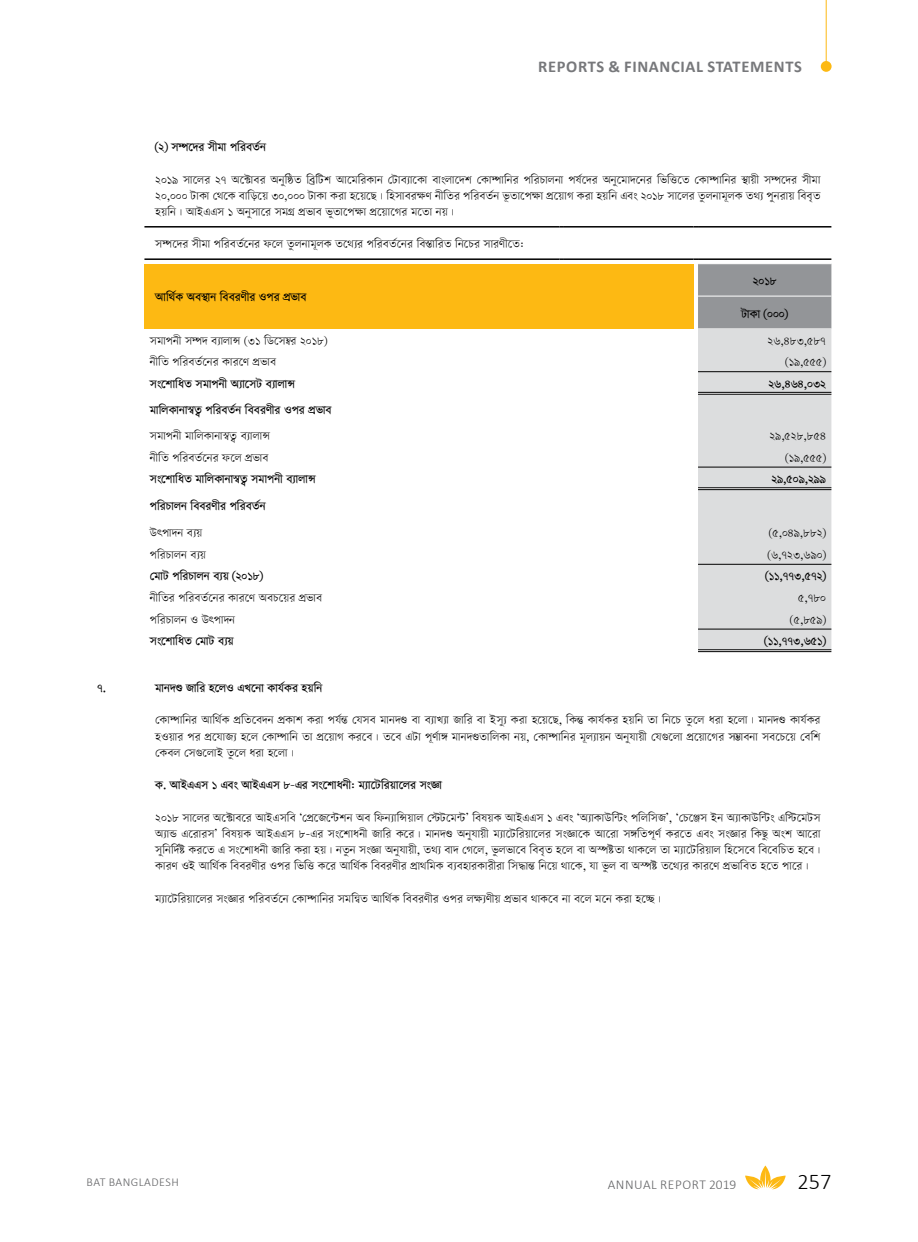
<style>
.page{position:relative;width:918px;height:1242px;background:#fff}
.page>*{position:absolute;margin:0;border:0;box-sizing:border-box;transform-origin:0 0}
.t1{font:300 22.5px "Calibri";color:#000}
.t2{font:700 16.5px "Calibri";letter-spacing:.04em;color:#77787b}
.t3{font:13.5px/16.2px "Tangon MJ";color:#000;text-align:justify}
.t4{font:700 13.5px "Tangon MJ";color:#000}
.t5{font:300 13.5px "Calibri";letter-spacing:.04em;color:#636466}
.t6{font:300 12px "Calibri";letter-spacing:.04em;color:#636466}
</style>
<div class="page">
<hr style="left:826px;top:0;width:1px;height:71px;background:#fdb913">
<div style="left:821px;top:61px;width:11px;height:11px;background:#fdb913;border-radius:50%"></div>
<svg style="left:745px;top:1166px;width:41px;height:23px"></svg>
<div style="left:144px;top:264px;width:550px;height:64px;background:#fdb913"></div>
<hr style="left:144px;top:226px;width:415px;height:2px;background:#000">
<hr style="left:564px;top:226px;width:130px;height:2px;background:#000">
<hr style="left:698px;top:226px;width:133px;height:2px;background:#000">
<hr style="left:144px;top:258px;width:415px;height:2px;background:#000">
<hr style="left:564px;top:258px;width:130px;height:2px;background:#000">
<svg style="left:694px;top:258px;width:137px;height:392px;background:#cfd1d2"></svg>
<hr style="left:698px;top:258px;width:133px;height:2px;background:#000">
<hr style="left:698px;top:263px;width:133px;height:1px;background:#fff">
<hr style="left:698px;top:296px;width:133px;height:1px;background:#fff">
<hr style="left:698px;top:371px;width:133px;height:1px;background:#000">
<hr style="left:698px;top:392px;width:133px;height:1px;background:#000">
<hr style="left:698px;top:394px;width:133px;height:1px;background:#000">
<hr style="left:698px;top:467px;width:133px;height:1px;background:#000">
<hr style="left:698px;top:488px;width:133px;height:1px;background:#000">
<hr style="left:698px;top:489px;width:133px;height:1px;background:#000">
<hr style="left:698px;top:629px;width:133px;height:1px;background:#000">
<hr style="left:698px;top:650px;width:133px;height:1px;background:#000">
<hr style="left:698px;top:651px;width:133px;height:1px;background:#000">
<hr style="left:698px;top:564px;width:133px;height:1px;background:#000">
<p class="t2" style="left:538px;top:56px;width:265px">REPORTS &amp; FINANCIAL STATEMENTS</p>
<p class="t4" style="left:155px;top:140px;width:112px">(2) M¤Ú‡`I MXGV CWIEZ©B</p>
<p class="t3" style="left:155px;top:172px;width:667px">2019 MV‡JI 27 A‡±VEI ABYWÔZ WEªWUK AV‡GWIKVB †UVE¨V‡KV EVSJV‡`K †KV¤ÚVWBI CWIPVJBV CL©‡`I ABY‡GV`‡BI WFWË‡Z †KV¤ÚVWBI ¯’VQX M¤Ú‡`I MXGV 20,000 UVKV †_‡K EVWO‡Q 30,000 UVKV KIV N‡Q‡Q| WNMVEIŸY BXWZI CWIEZ©B F‚ZV‡CŸV CÖ‡QVM KIV NQWB GES 2018 MV‡JI ZZJBVG~JK Z_¨ CYBIVQ WEE„Z NQWB| AVBGGM 1 ABYMV‡I MGMÖCÖFVE FYZV‡CŸV CÖ‡QV‡MI G‡ZV BQ|</p>
<p class="t3" style="left:155px;top:236px;width:370px">M¤Ú‡`I MXGV CWIEZ©‡BI D‡J ZZJBVG~JK Z‡_¨I CWIEZ©‡BI WE¯ÍVWIZ WB‡PI MVIYX‡Z:</p>
<p class="t4" style="left:155px;top:290px;width:153px">AVW_©K AE¯’VB WEEIYXI ICI CÖFVE</p>
<p class="t4" style="left:753px;top:274px;width:25px">2018</p>
<p class="t4" style="left:741px;top:307px;width:48px">UVKV (000)</p>
<p class="t3" style="left:150px;top:333px;width:179px">MGVCBX M¤Ú` E¨VJVÝ (31 WW‡M¤^I 2018)</p>
<p class="t3" style="left:768px;top:333px;width:60px">26,483,587</p>
<p class="t3" style="left:150px;top:354px;width:128px">BXWZ CWIEZ©‡BI KVI‡Y CÖFVE</p>
<p class="t3" style="left:785px;top:354px;width:42px">(19,555)</p>
<p class="t4" style="left:150px;top:377px;width:147px">MS‡KVWAZ MGVCBX A¨V‡MU E¨VJVÝ</p>
<p class="t4" style="left:769px;top:377px;width:59px">26,464,032</p>
<p class="t4" style="left:150px;top:403px;width:183px">GVWJKVBV¯^Z¡ CWIEZ©B WEEIYXI ICI CÖFVE</p>
<p class="t3" style="left:150px;top:428px;width:122px">MGVCBX GVWJKVBV¯^Z¡ E¨VJVÝ</p>
<p class="t3" style="left:769px;top:428px;width:58px">29,528,854</p>
<p class="t3" style="left:150px;top:450px;width:120px">BXWZ CWIEZ©‡BI D‡J CÖFVE</p>
<p class="t3" style="left:785px;top:450px;width:42px">(19,555)</p>
<p class="t4" style="left:150px;top:472px;width:168px">MS‡KVWAZ GVWJKVBV¯^Z¡ MGVCBX E¨VJVÝ</p>
<p class="t4" style="left:771px;top:472px;width:56px">29,509,299</p>
<p class="t4" style="left:150px;top:499px;width:117px">CWIPVJB WEEIYXI CWIEZ©B</p>
<p class="t3" style="left:150px;top:525px;width:54px">DRCV`B E¨Q</p>
<p class="t3" style="left:769px;top:525px;width:59px">(5,049,882)</p>
<p class="t3" style="left:150px;top:547px;width:58px">CWIPVJB E¨Q</p>
<p class="t3" style="left:768px;top:547px;width:60px">(6,723,690)</p>
<p class="t4" style="left:150px;top:569px;width:115px">†GVU CWIPVJB E¨Q (2018)</p>
<p class="t4" style="left:765px;top:569px;width:62px">(11,773,572)</p>
<p class="t3" style="left:150px;top:590px;width:174px">BXWZI CWIEZ©‡BI KVI‡Y AEP‡QI CÖFVE</p>
<p class="t3" style="left:798px;top:590px;width:29px">5,780</p>
<p class="t3" style="left:150px;top:612px;width:87px">CWIPVJB I DRCV`B</p>
<p class="t3" style="left:790px;top:612px;width:37px">(5,859)</p>
<p class="t4" style="left:150px;top:634px;width:86px">MS‡KVWAZ †GVU E¨Q</p>
<p class="t4" style="left:764px;top:634px;width:63px">(11,773,651)</p>
<p class="t4" style="left:97px;top:681px;width:10px">7.</p>
<p class="t4" style="left:155px;top:681px;width:169px">GVB`Ð RVWI N‡JI GL‡BV KVH©KI NQWB</p>
<p class="t3" style="left:155px;top:712px;width:667px">†KV¤ÚVWBI AVW_©K CÖWZ‡E`B CÖKVK KIV CH©ŠÍ†HME GVB`Ð EV E¨VL¨V RVWI EV BMY¨ KIV N‡Q‡Q, WKŠ‘KVH©KI NQWB ZV WB‡P ZZ‡J AIV N‡JV| GVB`Ð KVH©KI NIQVI CI CÖ‡HVR¨ N‡J †KV¤ÚVWB ZV CÖ‡QVM KI‡E| Z‡E GUV C~Y©V½ GVB`ÐZVWJKV BQ, †KV¤ÚVWBI G~J¨VQB ABYHVQX †H¸‡JV CÖ‡QV‡MI M¤¢VEBV ME‡P‡Q †EWK †KEJ †M¸‡JVB ZZ‡J AIV N‡JV|</p>
<p class="t4" style="left:155px;top:778px;width:288px">K. AVBGGM 1 GES AVBGGM 8-GI MS‡KVABX: G¨V‡UWIQV‡JI MSÁV</p>
<p class="t3" style="left:155px;top:810px;width:667px">2018 MV‡JI A‡±VE‡I AVBGMWE Ô†CÖ‡R‡›UKB AE WDB¨VWÝQVJ †÷U‡G›UÕ WELQK AVBGGM 1 GES ÔA¨VKVDW›US CWJWMRÕ, Ô†P‡ÄM BB A¨VKVDW›US GW÷‡GUM A¨VÛ G‡IVIMÕ WELQK AVBGGM 8-GI MS‡KVABX RVWI K‡I| GVB`Ð ABYHVQX G¨V‡UWIQV‡JI MSÁV‡K AV‡IV M½WZC~Y© KI‡Z GES MSÁVI WKQZ ASK AV‡IV MYWBW`©Ó KI‡Z G MS‡KVABX RVWI KIV NQ| BZZB MSÁV ABYHVQX, Z_¨ EV` †M‡J, FZJFV‡E WEE„Z N‡J EV A¯ÚÓZV _VK‡J ZV G¨V‡UWIQVJ WN‡M‡E WE‡EWPZ N‡E| KVIY IB AVW_©K WEEIYXI ICI WFWË K‡I AVW_©K WEEIYXI CÖV_WGK E¨ENVIKVIXIV WM×VŠÍWB‡Q _V‡K, HV FZJ EV A¯ÚÓ Z‡_¨I KVI‡Y CÖFVWEZ N‡Z CV‡I|</p>
<p class="t3" style="left:155px;top:891px;width:507px">G¨V‡UWIQV‡JI MSÁVI CWIEZ©‡B †KV¤ÚVWBI MGWŠ^Z AVW_©K WEEIYXI ICI JŸ¨YXQ CÖFVE _VK‡E BV E‡J G‡B KIV N‡”Q|</p>
<p class="t6" style="left:87px;top:1174px;width:94px">BAT BANGLADESH</p>
<p class="t5" style="left:608px;top:1176px;width:130px">ANNUAL REPORT 2019</p>
<h1 class="t1" style="left:797px;top:1168px;width:36px">257</h1>
</div>
